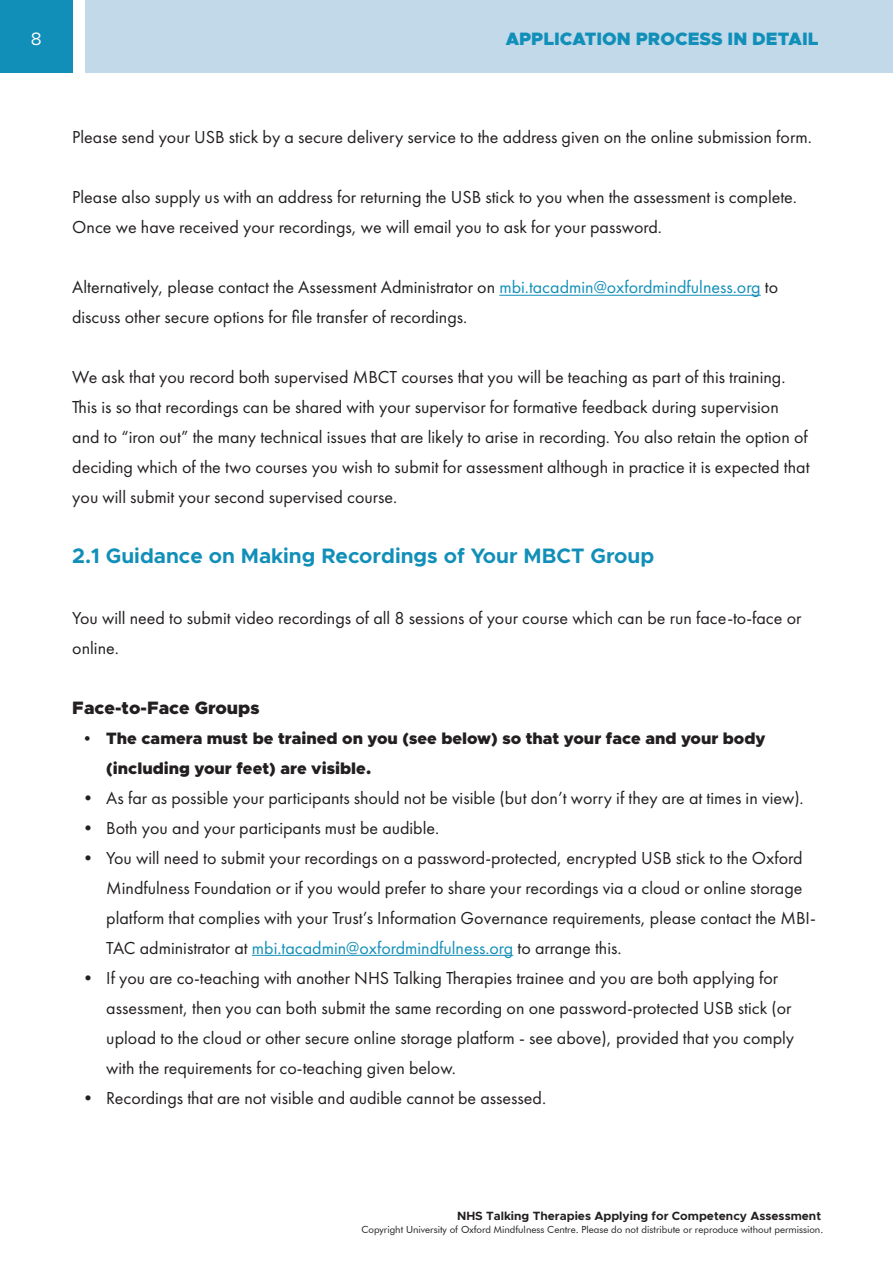
<style>
.page{position:relative;width:893px;height:1263px;background:#fff}
.page>*{position:absolute;margin:0;border:0;box-sizing:border-box;transform-origin:0 0}
.t1{font:700 21px "Metropolis";color:#118fb9}
.t2{font:18px/30px "Futura PT";color:#231f20}
.t3{font:900 18px "Metropolis";color:#118fb9}
.t4{font:900 18px "Metropolis";color:#231f20}
.t5{font:18px "Metropolis";color:#fff}
.t6{font:900 16.5px/30px "Metropolis";color:#231f20}
.t7{font:700 12px "Metropolis";color:#231f20}
.t8{font:9.75px "Futura BT";color:#231f20}
.s1{color:#118fb9}
.s2{font-family:"Futura PT";font-weight:400}
</style>
<div class="page">
<div style="left:86px;top:0;width:807px;height:72px;background:#c1d9e8"></div>
<div style="left:0;top:0;width:72px;height:72px;background:#118fb9"></div>
<hr style="left:499px;top:295px;width:262px;height:1px;background:#118fb9">
<hr style="left:252px;top:955px;width:261px;height:1px;background:#118fb9">
<p class="t5" style="left:31px;top:28px;width:12px">8</p>
<p class="t3" style="left:506px;top:27px;width:314px">APPLICATION PROCESS IN DETAIL</p>
<p class="t2" style="left:72px;top:122px;width:741px">Please send your USB stick by a secure delivery service to the address given on the online submission form.</p>
<p class="t2" style="left:72px;top:182px;width:726px">Please also supply us with an address for returning the USB stick to you when the assessment is complete.<br>Once we have received your recordings, we will email you to ask for your password.</p>
<p class="t2" style="left:72px;top:272px;width:707px">Alternatively, please contact the Assessment Administrator on <span class="s1">mbi.tacadmin@oxfordmindfulness.org</span> to discuss other secure options for file transfer of recordings.</p>
<p class="t2" style="left:72px;top:362px;width:739px">We ask that you record both supervised MBCT courses that you will be teaching as part of this training.<br>This is so that recordings can be shared with your supervisor for formative feedback during supervision and to “iron out” the many technical issues that are likely to arise in recording. You also retain the option of deciding which of the two courses you wish to submit for assessment although in practice it is expected that you will submit your second supervised course.</p>
<p class="t1" style="left:72px;top:543px;width:584px">2.1 Guidance on Making Recordings of Your MBCT Group</p>
<p class="t2" style="left:72px;top:602px;width:731px">You will need to submit video recordings of all 8 sessions of your course which can be run face-to-face or online.</p>
<p class="t4" style="left:72px;top:696px;width:189px">Face-to-Face Groups</p>
<p class="t6" style="left:106px;top:723px;width:661px;text-indent:-27px"><span class="s2">•</span> The camera must be trained on you (see below) so that your face and your body (including your feet) are visible.</p>
<p class="t2" style="left:79px;top:782px;width:726px">• As far as possible your participants should not be visible (but don’t worry if they are at times in view).</p>
<p class="t2" style="left:79px;top:812px;width:361px">• Both you and your participants must be audible.</p>
<p class="t2" style="left:106px;top:842px;width:711px;text-indent:-27px">• You will need to submit your recordings on a password-protected, encrypted USB stick to the Oxford Mindfulness Foundation or if you would prefer to share your recordings via a cloud or online storage platform that complies with your Trust’s Information Governance requirements, please contact the MBI-TAC administrator at <span class="s1">mbi.tacadmin@oxfordmindfulness.org</span> to arrange this.</p>
<p class="t2" style="left:106px;top:962px;width:689px;text-indent:-27px">• If you are co-teaching with another NHS Talking Therapies trainee and you are both applying for assessment, then you can both submit the same recording on one password-protected USB stick (or upload to the cloud or other secure online storage platform - see above), provided that you comply with the requirements for co-teaching given below.</p>
<p class="t2" style="left:79px;top:1082px;width:468px">• Recordings that are not visible and audible cannot be assessed.</p>
<p class="t7" style="left:457px;top:1208px;width:366px">NHS Talking Therapies Applying for Competency Assessment</p>
<p class="t8" style="left:361px;top:1224px;width:463px">Copyright University of Oxford Mindfulness Centre. Please do not distribute or reproduce without permission.</p>
</div>
